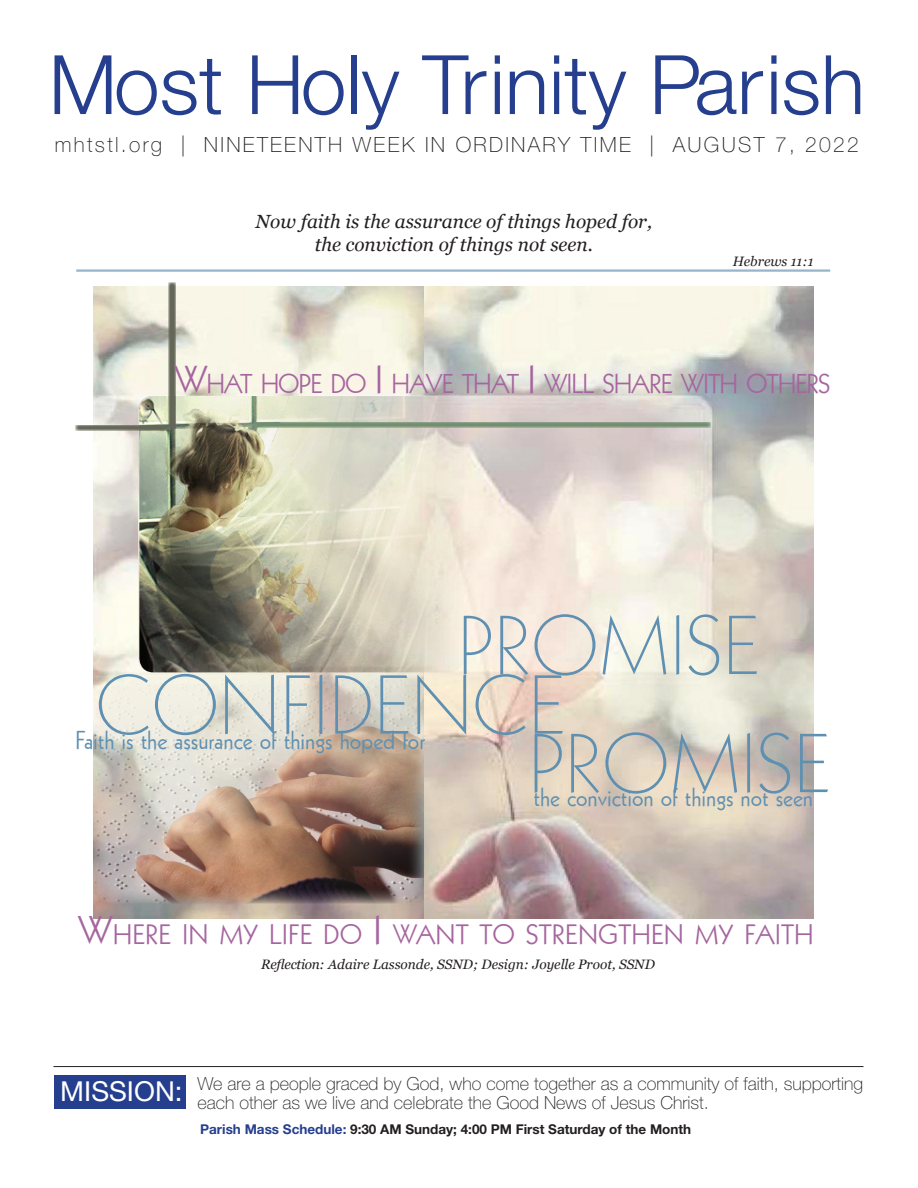
<style>
.page{position:relative;width:918px;height:1188px;background:#fff}
.page>*{position:absolute;margin:0;border:0;box-sizing:border-box;transform-origin:0 0}
.t1{font:300 82.2px "Helvetica Neue";color:#253f8e}
.t2{font:81.45px/118.1px "Geometric 231 BT Light C";color:#5f90b1}
.t3{font:27.45px "Helvetica Neue";color:#fff}
.t4{font:27.3px "Geometric 231 BT Roman C";color:#a6659f}
.t5{font:26.55px "Geometric 231 BT Roman C";letter-spacing:-.045em;color:#a6659f}
.t6{font:25.2px "Geometric 231 BT Roman C";color:#5f90b1}
.t7{font:100 21px "Helvetica Neue";letter-spacing:.11em;color:#231f20}
.t8{font:italic 19.05px/23px "Georgia";color:#231f20;text-align:center}
.t9{font:100 18px "Helvetica Neue";color:#231f20}
.t10{font:italic 13.65px "Georgia";color:#231f20}
.t11{font:700 13.5px "Helvetica Neue";color:#231f20}
.s1{font-size:37.8px}
.s2{font-size:39px}
.s3{color:#253f8e}
</style>
<div class="page">
<div style="left:54px;top:1076px;width:132px;height:33px;background:#253f8e"></div>
<hr style="left:53px;top:1066px;width:810px;height:1px;background:#231f20">
<img style="left:94px;top:286px;width:330px;height:633px">
<hr style="left:76px;top:269px;width:754px;height:3px;background:#95b6cb">
<img style="left:424px;top:286px;width:390px;height:633px">
<img style="left:139px;top:396px;width:325px;height:276px">
<img style="left:94px;top:668px;width:330px;height:236px">
<div style="left:76px;top:425px;width:92px;height:5px;background:#646658"></div>
<svg style="left:254px;top:422px;width:457px;height:6px;background:#83997f"></svg>
<svg style="left:168px;top:283px;width:8px;height:146px"></svg>
<p class="t1" style="left:49px;top:35px;width:818px">Most Holy Trinity Parish</p>
<p class="t7" style="left:55px;top:133px;width:806px">mhtstl.org | NINETEENTH WEEK IN ORDINARY TIME | AUGUST 7, 2022</p>
<p class="t8" style="left:256px;top:210px;width:398px">Now faith is the assurance of things hoped for, the conviction of things not seen.</p>
<p class="t10" style="left:733px;top:253px;width:82px">Hebrews 11:1</p>
<p class="t5" style="left:174px;top:366px;width:658px"><span class="s1">W</span>HAT HOPE DO <span class="s1">I</span> HAVE THAT <span class="s1">I</span> WILL SHARE WITH OTHERS</p>
<p class="t2" style="left:528px;top:584px;width:304px;text-indent:-71px">PROMISE<br>PROMISE</p>
<p class="t2" style="left:96px;top:644px;width:471px">CONFIDENCE</p>
<p class="t6" style="left:75px;top:724px;width:351px">Faith is the assurance of things hoped for</p>
<p class="t6" style="left:533px;top:781px;width:281px">the conviction of things not seen</p>
<p class="t4" style="left:78px;top:917px;width:737px"><span class="s2">W</span>HERE IN MY LIFE DO <span class="s2">I</span> WANT TO STRENGTHEN MY FAITH</p>
<p class="t10" style="left:261px;top:956px;width:395px">Reflection: Adaire Lassonde, SSND; Design: Joyelle Proot, SSND</p>
<p class="t3" style="left:60px;top:1075px;width:124px">MISSION:</p>
<p class="t9" style="left:197px;top:1073px;width:667px">We are a people graced by God, who come together as a community of faith, supporting</p>
<p class="t9" style="left:197px;top:1093px;width:513px">each other as we live and celebrate the Good News of Jesus Christ.</p>
<p class="t11" style="left:200px;top:1121px;width:493px"><span class="s3">Parish Mass Schedule:</span> 9:30 AM Sunday; 4:00 PM First Saturday of the Month</p>
</div>
